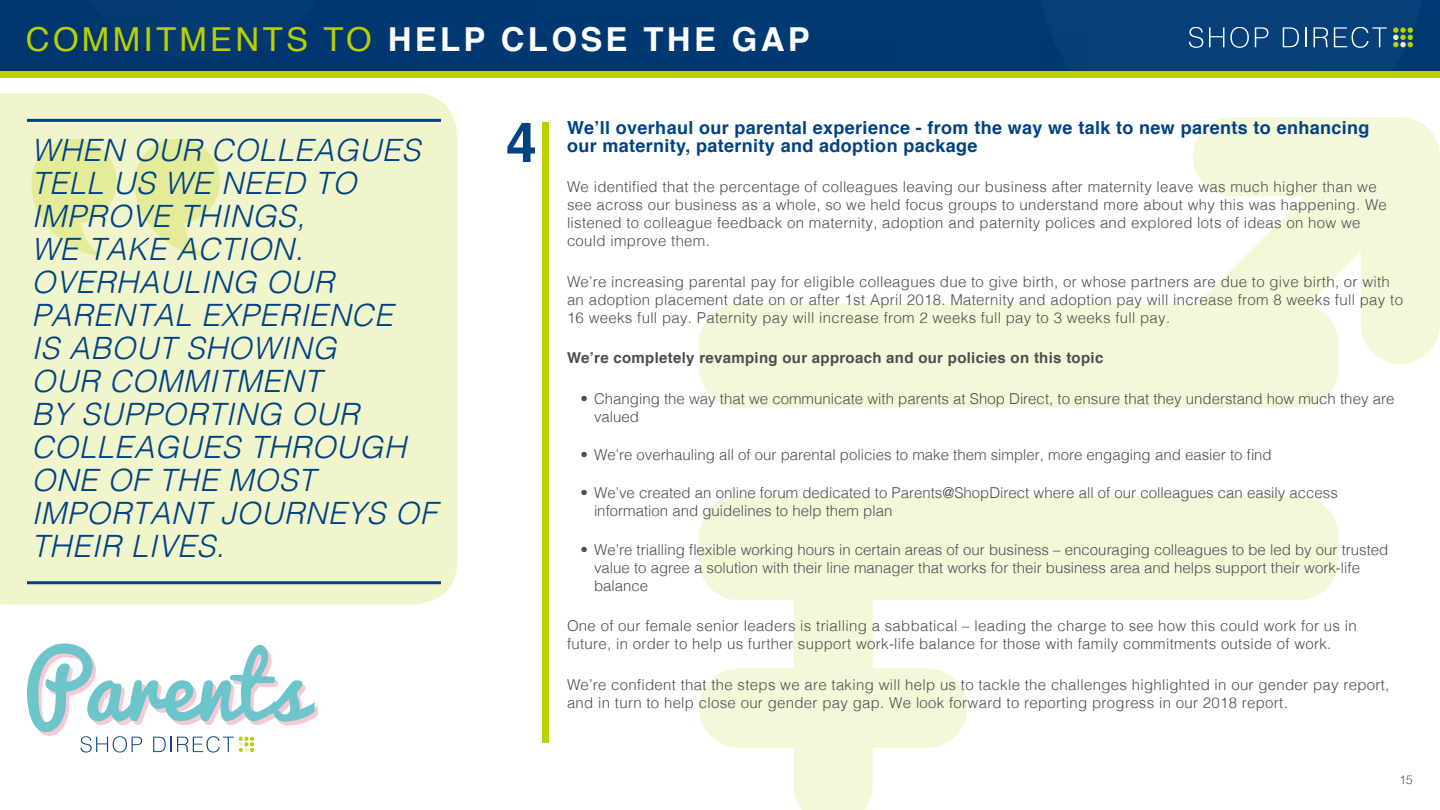
<style>
.page{position:relative;width:1440px;height:810px;background:#fff}
.page>*{position:absolute;margin:0;border:0;box-sizing:border-box;transform-origin:0 0}
.t1{font:700 55.5px "Helvetica";color:#004283}
.t2{font:700 33px "Helvetica";letter-spacing:.1em;color:#fff}
.t3{font:italic 300 30.75px/33px "Helvetica";letter-spacing:.02em;color:#004283}
.t4{font:700 18px/18px "Helvetica";letter-spacing:.02em;color:#004283}
.t5{font:300 15px/18px "Helvetica";letter-spacing:.02em;color:#4d4d4d}
.t6{font:300 15px/18px "Helvetica";color:#4d4d4d}
.t7{font:700 15px "Helvetica";letter-spacing:.02em;color:#4d4d4d}
.t8{font:300 12px "Helvetica";color:#4d4d4d}
.s1{font-weight:400;color:#bccf00}
</style>
<div class="page">
<div style="left:0;top:0;width:1440px;height:71px;background:#003972"></div>
<svg style="left:699px;top:117px;width:741px;height:291px"></svg>
<svg style="left:699px;top:496px;width:640px;height:314px"></svg>
<svg style="left:1189px;top:27px;width:224px;height:21px"></svg>
<div style="left:0;top:71px;width:1440px;height:7px;background:#bccf00"></div>
<div style="left:542px;top:122px;width:6px;height:621px;background:#bccf00"></div>
<div style="left:0;top:93px;width:458px;height:511px;background:#f1f5cc"></div>
<svg style="left:135px;top:139px;width:85px;height:117px;background:#e8eea9"></svg>
<svg style="left:32px;top:139px;width:85px;height:117px;background:#e8eea9"></svg>
<hr style="left:27px;top:119px;width:414px;height:3px;background:#004283">
<hr style="left:27px;top:581px;width:414px;height:3px;background:#004283">
<svg style="left:27px;top:644px;width:291px;height:109px"></svg>
<h2 class="t2" style="left:26px;top:13px;width:786px"><span class="s1">COMMITMENTS TO</span> HELP CLOSE THE GAP</h2>
<h3 class="t3" style="left:32px;top:132px;width:390px">WHEN OUR COLLEAGUES</h3>
<h3 class="t3" style="left:32px;top:165px;width:407px">TELL US WE NEED TO<br>IMPROVE THINGS,<br>WE TAKE ACTION.<br>OVERHAULING OUR<br>PARENTAL EXPERIENCE<br>IS ABOUT SHOWING<br>OUR COMMITMENT<br>BY SUPPORTING OUR<br>COLLEAGUES THROUGH<br>ONE OF THE MOST<br>IMPORTANT JOURNEYS OF<br>THEIR LIVES.</h3>
<h1 class="t1" style="left:506px;top:98px;width:32px">4</h1>
<p class="t4" style="left:567px;top:119px;width:804px">We’ll overhaul our parental experience - from the way we talk to new parents to enhancing our maternity, paternity and adoption package</p>
<p class="t5" style="left:567px;top:177px;width:821px">We identified that the percentage of colleagues leaving our business after maternity leave was much higher than we see across our business as a whole, so we held focus groups to understand more about why this was happening. We listened to colleague feedback on maternity, adoption and paternity polices and explored lots of ideas on how we could improve them.</p>
<p class="t5" style="left:567px;top:271px;width:838px">We’re increasing parental pay for eligible colleagues due to give birth, or whose partners are due to give birth, or with an adoption placement date on or after 1st April 2018. Maternity and adoption pay will increase from 8 weeks full pay to<br>16 weeks full pay. Paternity pay will increase from 2 weeks full pay to 3 weeks full pay.</p>
<p class="t7" style="left:567px;top:346px;width:538px">We’re completely revamping our approach and our policies on this topic</p>
<p class="t6" style="left:594px;top:388px;width:802px;text-indent:-14px">• Changing the way that we communicate with parents at Shop Direct, to ensure that they understand how much they are valued</p>
<p class="t6" style="left:581px;top:445px;width:693px">• We’re overhauling all of our parental policies to make them simpler, more engaging and easier to find</p>
<p class="t6" style="left:594px;top:483px;width:745px;text-indent:-14px">• We’ve created an online forum dedicated to Parents@ShopDirect where all of our colleagues can easily access information and guidelines to help them plan</p>
<p class="t6" style="left:594px;top:539px;width:796px;text-indent:-14px">• We’re trialling flexible working hours in certain areas of our business – encouraging colleagues to be led by our trusted value to agree a solution with their line manager that works for their business area and helps support their work-life balance</p>
<p class="t5" style="left:567px;top:616px;width:791px">One of our female senior leaders is trialling a sabbatical – leading the charge to see how this could work for us in future, in order to help us further support work-life balance for those with family commitments outside of work.</p>
<p class="t5" style="left:567px;top:674px;width:824px">We’re confident that the steps we are taking will help us to tackle the challenges highlighted in our gender pay report, and in turn to help close our gender pay gap. We look forward to reporting progress in our 2018 report.</p>
<p class="t8" style="left:1400px;top:769px;width:15px">15</p>
</div>
